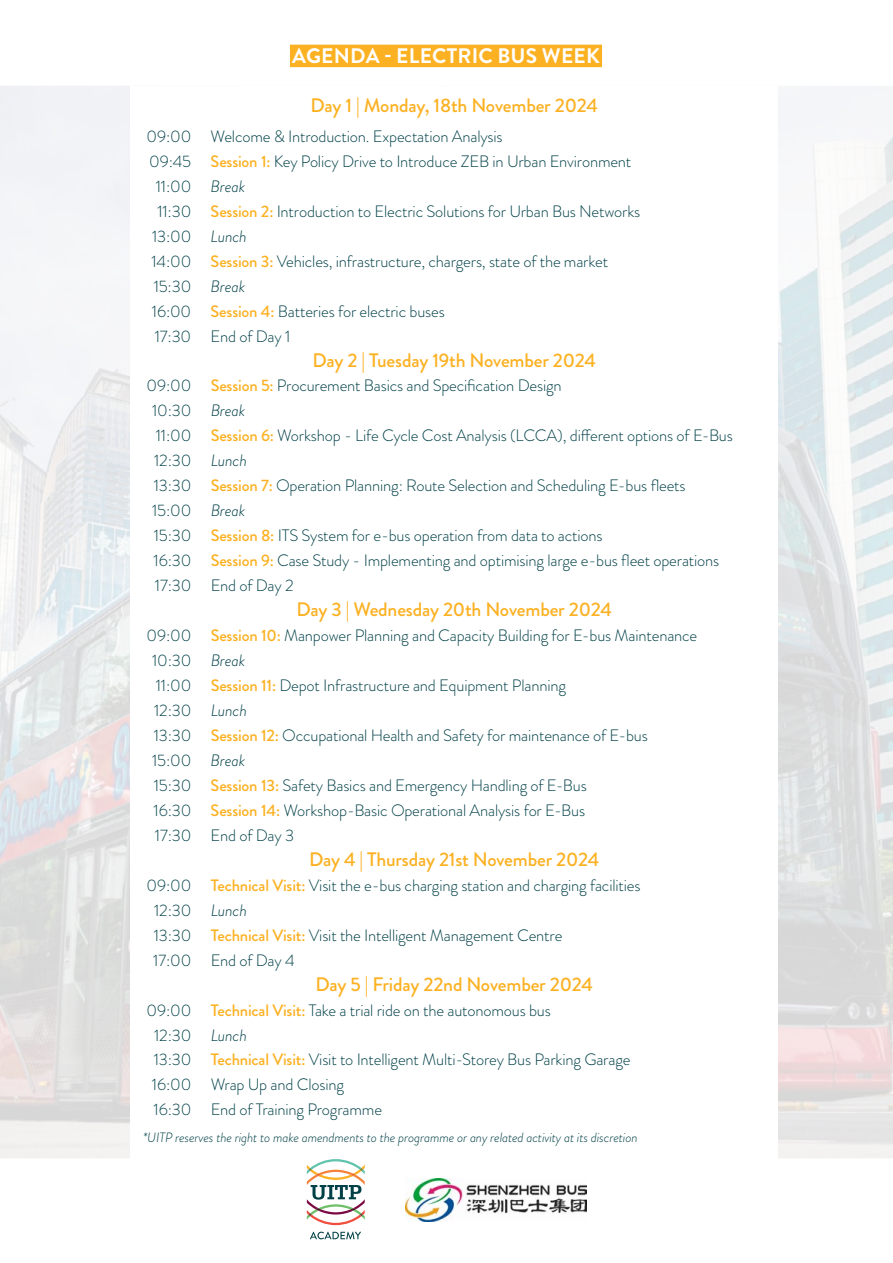
<style>
.page{position:relative;width:893px;height:1263px;background:#fff}
.page>*{position:absolute;margin:0;border:0;box-sizing:border-box;transform-origin:0 0}
.t1{font:700 21px "Brandon Grotesque";letter-spacing:.01em;color:#fff}
.t2{font:500 19.5px "Brandon Grotesque";letter-spacing:-.01em;color:#fcb122}
.t3{font:300 16.5px/25px "Brandon Grotesque";letter-spacing:-.01em;color:#004047}
.t4{font:italic 300 13.5px "Brandon Grotesque";letter-spacing:-.01em;color:#004047}
.s1{font-weight:500;color:#fcb122}
.s2{font-style:italic}
</style>
<div class="page">
<img style="left:0;top:86px;width:893px;height:1072px">
<div style="left:130px;top:86px;width:648px;height:1139px;background:#fff"></div>
<div style="left:290px;top:45px;width:312px;height:22px;background:#fcb122"></div>
<svg style="left:307px;top:1159px;width:58px;height:66px"></svg>
<svg style="left:310px;top:1232px;width:51px;height:7px"></svg>
<img style="left:406px;top:1178px;width:181px;height:43px">
<p class="t1" style="left:292px;top:42px;width:309px">AGENDA - ELECTRIC BUS WEEK</p>
<p class="t2" style="left:311px;top:92px;width:289px">Day 1 | Monday, 18th November 2024</p>
<p class="t3" style="left:147px;top:123px;width:358px">09:00 Welcome &amp; Introduction. Expectation Analysis</p>
<p class="t3" style="left:149px;top:148px;width:484px">09:45 <span class="s1">Session 1:</span> Key Policy Drive to Introduce ZEB in Urban Environment</p>
<p class="t3" style="left:156px;top:173px;width:91px">11:00 <span class="s2">Break</span></p>
<p class="t3" style="left:157px;top:198px;width:484px">11:30 <span class="s1">Session 2:</span> Introduction to Electric Solutions for Urban Bus Networks</p>
<p class="t3" style="left:152px;top:223px;width:96px">13:00 <span class="s2">Lunch</span></p>
<p class="t3" style="left:151px;top:248px;width:458px">14:00 <span class="s1">Session 3:</span> Vehicles, infrastructure, chargers, state of the market</p>
<p class="t3" style="left:154px;top:273px;width:93px">15:30 <span class="s2">Break</span></p>
<p class="t3" style="left:152px;top:298px;width:294px">16:00 <span class="s1">Session 4:</span> Batteries for electric buses</p>
<p class="t3" style="left:155px;top:323px;width:137px">17:30 End of Day 1</p>
<p class="t2" style="left:312px;top:346px;width:285px">Day 2 | Tuesday 19th November 2024</p>
<p class="t3" style="left:152px;top:373px;width:582px;text-indent:-5px">09:00 <span class="s1">Session 5:</span> Procurement Basics and Specification Design<br>10:30 <span class="s2">Break<br></span>11:00 <span class="s1">Session 6:</span> Workshop - Life Cycle Cost Analysis (LCCA), different options of E-Bus 12:30 <span class="s2">Lunch<br></span>13:30 <span class="s1">Session 7:</span> Operation Planning: Route Selection and Scheduling E-bus fleets<br>15:00 <span class="s2">Break<br></span>15:30 <span class="s1">Session 8:</span> ITS System for e-bus operation from data to actions<br>16:30 <span class="s1">Session 9:</span> Case Study - Implementing and optimising large e-bus fleet operations 17:30 End of Day 2</p>
<p class="t2" style="left:297px;top:596px;width:317px">Day 3 | Wednesday 20th November 2024</p>
<p class="t3" style="left:152px;top:623px;width:547px;text-indent:-5px">09:00 <span class="s1">Session 10:</span> Manpower Planning and Capacity Building for E-bus Maintenance 10:30 <span class="s2">Break<br></span>11:00 <span class="s1">Session 11:</span> Depot Infrastructure and Equipment Planning<br>12:30 <span class="s2">Lunch<br></span>13:30 <span class="s1">Session 12:</span> Occupational Health and Safety for maintenance of E-bus<br>15:00 <span class="s2">Break<br></span>15:30 <span class="s1">Session 13:</span> Safety Basics and Emergency Handling of E-Bus<br>16:30 <span class="s1">Session 14:</span> Workshop-Basic Operational Analysis for E-Bus<br>17:30 End of Day 3</p>
<p class="t2" style="left:309px;top:846px;width:292px">Day 4 | Thursday 21st November 2024</p>
<p class="t3" style="left:153px;top:873px;width:489px;text-indent:-7px">09:00 <span class="s1">Technical Visit:</span> Visit the e-bus charging station and charging facilities 12:30 <span class="s2">Lunch<br></span>13:30 <span class="s1">Technical Visit:</span> Visit the Intelligent Management Centre<br>17:00 End of Day 4</p>
<p class="t2" style="left:316px;top:971px;width:279px">Day 5 | Friday 22nd November 2024</p>
<p class="t3" style="left:152px;top:998px;width:480px;text-indent:-5px">09:00 <span class="s1">Technical Visit:</span> Take a trial ride on the autonomous bus<br>12:30 <span class="s2">Lunch<br></span>13:30 <span class="s1">Technical Visit:</span> Visit to Intelligent Multi-Storey Bus Parking Garage 16:00 Wrap Up and Closing<br>16:30 End of Training Programme</p>
<p class="t4" style="left:143px;top:1128px;width:496px">*UITP reserves the right to make amendments to the programme or any related activity at its discretion</p>
</div>
